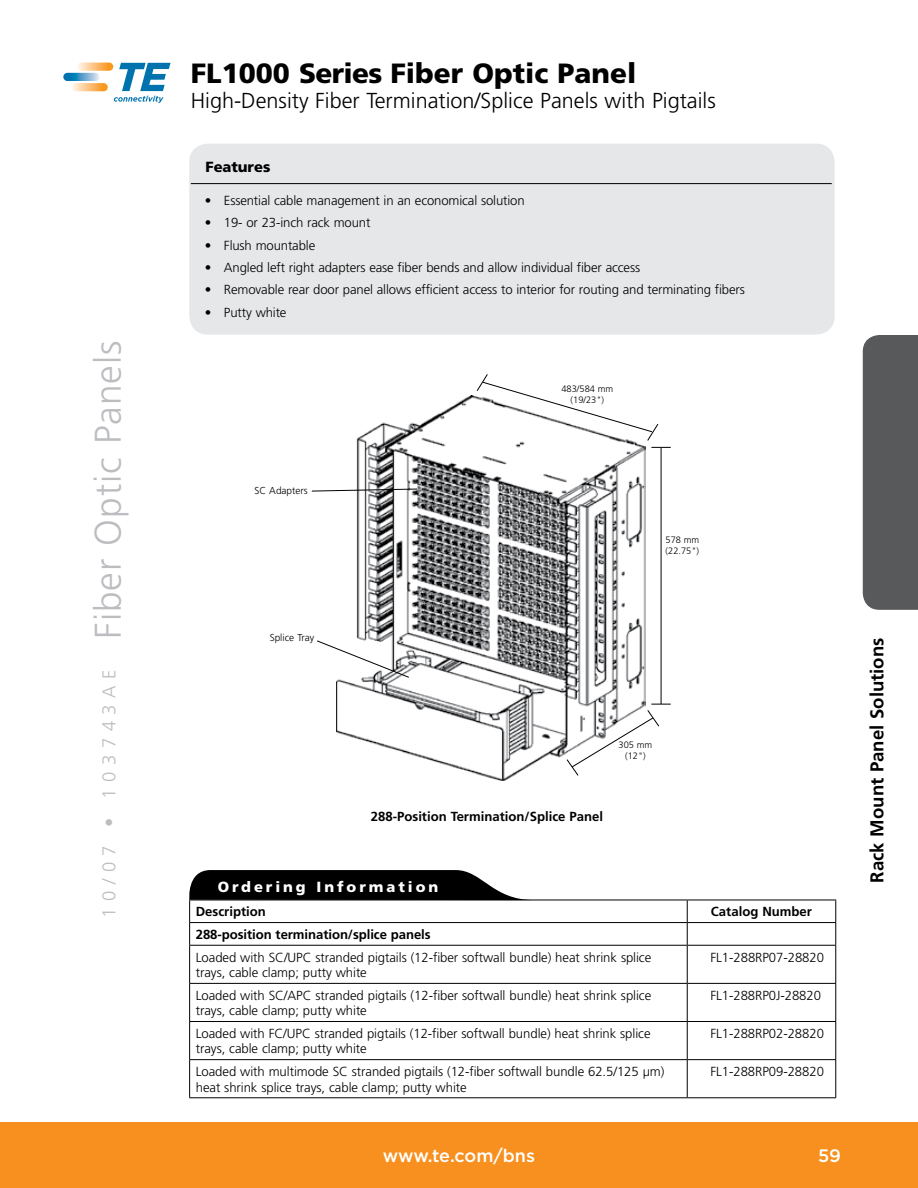
<style>
.page{position:relative;width:918px;height:1188px;background:#fff}
.page>*{position:absolute;margin:0;border:0;box-sizing:border-box;transform-origin:0 0}
.t1{font:300 37.05px "Frutiger";letter-spacing:.025em;color:#bcbdc0}
.t2{font:900 27.9px "Frutiger";color:#000}
.t3{font:300 21.6px "Frutiger";color:#000}
.t4{font:700 18.6px "Frutiger";color:#000}
.t5{font:500 18px "Gotham";letter-spacing:-.005em;color:#fff}
.t6{font:900 14.7px "Frutiger";letter-spacing:.2em;color:#fff}
.t7{font:900 14.7px "Frutiger";letter-spacing:-.005em;color:#000}
.t8{font:300 13.2px/15.5px "Frutiger";letter-spacing:-.005em;color:#000}
.t9{font:700 13.2px "Frutiger";color:#000}
.t10{font:900 12.3px "Frutiger";letter-spacing:.37em;color:#fff}
.t11{font:300 10.05px "Frutiger";color:#000}
.t12{font:300 9.3px/11.1px "Frutiger";color:#000;text-align:center}
.s1{font-size:18.6px}
.s2{font-weight:700}
</style>
<div class="page">
<div style="left:863px;top:335px;width:55px;height:275px;background:#58595b"></div>
<div style="left:189px;top:144px;width:646px;height:191px;background:#e6e7e8;border-radius:19px"></div>
<hr style="left:191px;top:183px;width:641px;height:1px;background:#000">
<hr style="left:189px;top:900px;width:498px;height:1px;background:#000">
<hr style="left:687px;top:900px;width:149px;height:1px;background:#000">
<svg style="left:189px;top:870px;width:345px;height:75px"></svg>
<svg style="left:687px;top:900px;width:1px;height:45px"></svg>
<svg style="left:835px;top:900px;width:1px;height:45px"></svg>
<hr style="left:189px;top:946px;width:1px;height:37px;background:#000">
<hr style="left:687px;top:946px;width:1px;height:37px;background:#000">
<hr style="left:835px;top:946px;width:1px;height:37px;background:#000">
<hr style="left:189px;top:984px;width:1px;height:37px;background:#000">
<hr style="left:687px;top:984px;width:1px;height:37px;background:#000">
<hr style="left:835px;top:984px;width:1px;height:37px;background:#000">
<hr style="left:189px;top:1022px;width:1px;height:37px;background:#000">
<hr style="left:687px;top:1022px;width:1px;height:37px;background:#000">
<hr style="left:835px;top:1022px;width:1px;height:37px;background:#000">
<hr style="left:189px;top:1060px;width:1px;height:37px;background:#000">
<hr style="left:687px;top:1060px;width:1px;height:37px;background:#000">
<hr style="left:835px;top:1060px;width:1px;height:37px;background:#000">
<hr style="left:189px;top:922px;width:498px;height:1px;background:#000">
<hr style="left:687px;top:922px;width:149px;height:1px;background:#000">
<hr style="left:189px;top:945px;width:498px;height:1px;background:#000">
<hr style="left:189px;top:983px;width:498px;height:1px;background:#000">
<hr style="left:189px;top:1021px;width:498px;height:1px;background:#000">
<hr style="left:189px;top:1059px;width:498px;height:1px;background:#000">
<hr style="left:189px;top:1097px;width:498px;height:1px;background:#000">
<hr style="left:687px;top:945px;width:149px;height:1px;background:#000">
<hr style="left:687px;top:983px;width:149px;height:1px;background:#000">
<hr style="left:687px;top:1021px;width:149px;height:1px;background:#000">
<hr style="left:687px;top:1059px;width:149px;height:1px;background:#000">
<hr style="left:687px;top:1097px;width:149px;height:1px;background:#000">
<img style="left:336px;top:395px;width:309px;height:386px">
<hr style="left:661px;top:448px;width:1px;height:256px;background:#000">
<svg style="left:476px;top:374px;width:195px;height:74px"></svg>
<svg style="left:566px;top:704px;width:105px;height:73px"></svg>
<svg style="left:311px;top:488px;width:107px;height:4px"></svg>
<svg style="left:317px;top:640px;width:93px;height:38px"></svg>
<div style="left:0;top:1123px;width:918px;height:65px;background:#f7901e"></div>
<svg style="left:77px;top:63px;width:36px;height:8px"></svg>
<svg style="left:72px;top:83px;width:36px;height:8px"></svg>
<svg style="left:63px;top:73px;width:37px;height:8px"></svg>
<svg style="left:89px;top:62px;width:82px;height:41px"></svg>
<p class="t1" style="left:87px;top:918px;width:579px;rotate:-90deg"><span class="s1">1 0 / 0 7 • 1 0 3 7 4 3 A E</span> Fiber Optic Panels</p>
<p class="t2" style="left:191px;top:57px;width:447px">FL1000 Series Fiber Optic Panel</p>
<p class="t3" style="left:191px;top:88px;width:526px">High-Density Fiber Termination/Splice Panels with Pigtails</p>
<p class="t7" style="left:206px;top:158px;width:66px">Features</p>
<p class="t8" style="left:205px;top:192px;width:322px">• Essential cable management in an economical solution</p>
<p class="t8" style="left:205px;top:215px;width:167px">• 19- or 23-inch rack mount</p>
<p class="t8" style="left:205px;top:237px;width:112px">• Flush mountable</p>
<p class="t8" style="left:205px;top:260px;width:437px">• Angled left right adapters ease fiber bends and allow individual fiber access</p>
<p class="t8" style="left:205px;top:282px;width:542px">• Removable rear door panel allows efficient access to interior for routing and terminating fibers</p>
<p class="t8" style="left:205px;top:305px;width:83px">• Putty white</p>
<p class="t12" style="left:561px;top:384px;width:53px">483/584 mm (19/23")</p>
<p class="t11" style="left:255px;top:485px;width:55px">SC Adapters</p>
<p class="t12" style="left:666px;top:534px;width:35px;text-align:left">578 mm (22.75")</p>
<p class="t11" style="left:270px;top:632px;width:46px">Splice Tray</p>
<p class="t12" style="left:619px;top:739px;width:35px">305 mm (12")</p>
<p class="t9" style="left:371px;top:809px;width:234px">288-Position Termination/Splice Panel</p>
<p class="t6" style="left:218px;top:878px;width:222px">Ordering Information</p>
<p class="t9" style="left:196px;top:904px;width:72px">Description</p>
<p class="t9" style="left:711px;top:904px;width:103px">Catalog Number</p>
<p class="t8" style="left:196px;top:923px;width:457px;line-height:22.8px"><span class="s2">288-position termination/splice panels<br></span>Loaded with SC/UPC stranded pigtails (12-fiber softwall bundle) heat shrink splice</p>
<p class="t8" style="left:196px;top:965px;width:173px">trays, cable clamp; putty white</p>
<p class="t8" style="left:710px;top:949px;width:115px">FL1-288RP07-28820</p>
<p class="t8" style="left:196px;top:988px;width:457px">Loaded with SC/APC stranded pigtails (12-fiber softwall bundle) heat shrink splice trays, cable clamp; putty white</p>
<p class="t8" style="left:710px;top:988px;width:112px">FL1-288RP0J-28820</p>
<p class="t8" style="left:196px;top:1026px;width:456px">Loaded with FC/UPC stranded pigtails (12-fiber softwall bundle) heat shrink splice trays, cable clamp; putty white</p>
<p class="t8" style="left:710px;top:1026px;width:115px">FL1-288RP02-28820</p>
<p class="t8" style="left:196px;top:1064px;width:470px">Loaded with multimode SC stranded pigtails (12-fiber softwall bundle 62.5/125 µm) heat shrink splice trays, cable clamp; putty white</p>
<p class="t8" style="left:710px;top:1064px;width:115px">FL1-288RP09-28820</p>
<p class="t5" style="left:383px;top:1144px;width:154px">www.te.com/bns</p>
<p class="t5" style="left:818px;top:1144px;width:24px">59</p>
<p class="t10" style="left:349px;top:1146px;width:169px">+1-952-938-8080</p>
<p class="t4" style="left:866px;top:883px;width:246px;rotate:-90deg">Rack Mount Panel Solutions</p>
</div>
